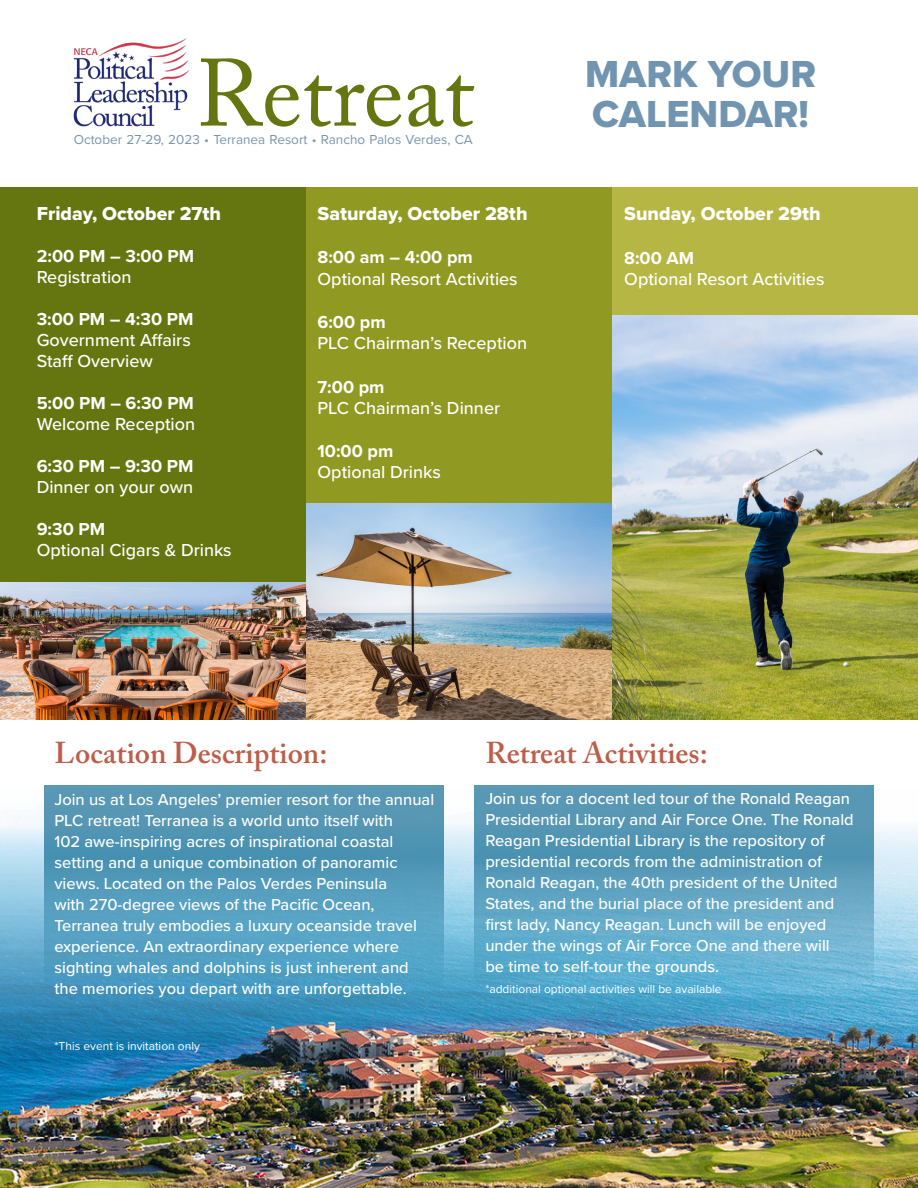
<style>
.page{position:relative;width:918px;height:1188px;background:#fff}
.page>*{position:absolute;margin:0;border:0;box-sizing:border-box;transform-origin:0 0}
.t1{font:94.5px "Adobe Caslon Pro";color:#657610}
.t2{font:39px "Proxima Nova Extrabld";color:#7195b0}
.t3{font:600 30px "Adobe Caslon Pro";color:#bd5e4a}
.t4{font:19.5px "Proxima Nova Extrabld";color:#fff}
.t5{font:500 18px/21px "Proxima Nova";color:#fff}
.t6{font:700 18px "Proxima Nova";color:#fff}
.t7{font:500 16.5px/21px "Proxima Nova";color:#fff}
.t8{font:13.5px "Proxima Nova";color:#7995ae}
.t9{font:12px "Proxima Nova";color:#fff}
</style>
<div class="page">
<img style="left:0;top:815px;width:918px;height:373px">
<img style="left:73px;top:38px;width:117px;height:89px">
<svg style="left:44px;top:785px;width:400px;height:239px;background:#4e98bb"></svg>
<svg style="left:474px;top:785px;width:400px;height:238px;background:#5aa2c2"></svg>
<div style="left:0;top:187px;width:306px;height:532px;background:#657610"></div>
<div style="left:306px;top:187px;width:315px;height:316px;background:#909922"></div>
<div style="left:612px;top:187px;width:306px;height:129px;background:#b6b644"></div>
<img style="left:612px;top:316px;width:306px;height:403px">
<img style="left:306px;top:503px;width:306px;height:216px">
<img style="left:0;top:582px;width:306px;height:137px">
<p class="t1" style="left:196px;top:38px;width:280px">Retreat</p>
<p class="t8" style="left:74px;top:130px;width:401px">October 27-29, 2023 • Terranea Resort • Rancho Palos Verdes, CA</p>
<p class="t4" style="left:37px;top:199px;width:186px">Friday, October 27th</p>
<p class="t6" style="left:37px;top:243px;width:159px">2:00 PM – 3:00 PM</p>
<p class="t5" style="left:37px;top:266px;width:96px">Registration</p>
<p class="t6" style="left:37px;top:306px;width:158px">3:00 PM – 4:30 PM</p>
<p class="t5" style="left:37px;top:329px;width:156px">Government Affairs<br>Staff Overview</p>
<p class="t6" style="left:37px;top:390px;width:159px">5:00 PM – 6:30 PM</p>
<p class="t5" style="left:37px;top:413px;width:160px">Welcome Reception</p>
<p class="t6" style="left:37px;top:453px;width:158px">6:30 PM – 9:30 PM</p>
<p class="t5" style="left:37px;top:476px;width:158px">Dinner on your own</p>
<p class="t6" style="left:37px;top:516px;width:70px">9:30 PM</p>
<p class="t5" style="left:37px;top:539px;width:197px">Optional Cigars &amp; Drinks</p>
<p class="t4" style="left:318px;top:199px;width:212px">Saturday, October 28th</p>
<p class="t6" style="left:318px;top:244px;width:157px">8:00 am – 4:00 pm</p>
<p class="t5" style="left:318px;top:267px;width:202px">Optional Resort Activities</p>
<p class="t6" style="left:318px;top:308px;width:70px">6:00 pm</p>
<p class="t5" style="left:318px;top:332px;width:211px">PLC Chairman’s Reception</p>
<p class="t6" style="left:318px;top:373px;width:69px">7:00 pm</p>
<p class="t5" style="left:318px;top:396px;width:184px">PLC Chairman’s Dinner</p>
<p class="t6" style="left:318px;top:437px;width:77px">10:00 pm</p>
<p class="t5" style="left:318px;top:461px;width:125px">Optional Drinks</p>
<p class="t2" style="left:585px;top:45px;width:233px">MARK YOUR</p>
<p class="t2" style="left:592px;top:85px;width:218px">CALENDAR!</p>
<p class="t4" style="left:624px;top:199px;width:198px">Sunday, October 29th</p>
<p class="t6" style="left:624px;top:244px;width:72px">8:00 AM</p>
<p class="t5" style="left:624px;top:267px;width:202px">Optional Resort Activities</p>
<p class="t3" style="left:54px;top:735px;width:275px">Location Description:</p>
<p class="t7" style="left:54px;top:788px;width:381px">Join us at Los Angeles’ premier resort for the annual PLC retreat! Terranea is a world unto itself with<br>102 awe-inspiring acres of inspirational coastal setting and a unique combination of panoramic views. Located on the Palos Verdes Peninsula<br>with 270-degree views of the Pacific Ocean, Terranea truly embodies a luxury oceanside travel experience. An extraordinary experience where sighting whales and dolphins is just inherent and the memories you depart with are unforgettable.</p>
<p class="t9" style="left:54px;top:1037px;width:147px">*This event is invitation only</p>
<p class="t3" style="left:485px;top:735px;width:224px">Retreat Activities:</p>
<p class="t7" style="left:485px;top:788px;width:370px">Join us for a docent led tour of the Ronald Reagan Presidential Library and Air Force One. The Ronald Reagan Presidential Library is the repository of presidential records from the administration of Ronald Reagan, the 40th president of the United States, and the burial place of the president and first lady, Nancy Reagan. Lunch will be enjoyed under the wings of Air Force One and there will<br>be time to self-tour the grounds.</p>
<p class="t9" style="left:485px;top:980px;width:238px">*additional optional activities will be available</p>
</div>
